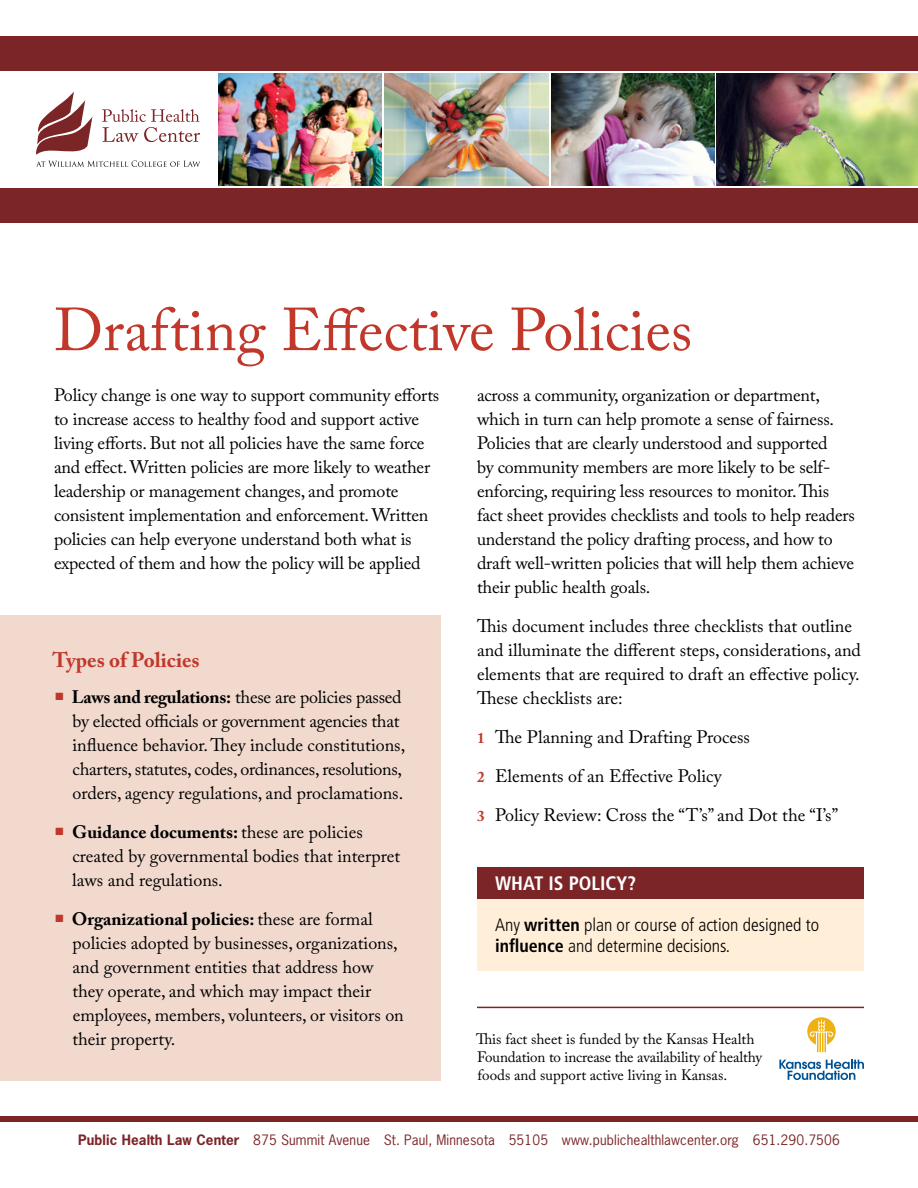
<style>
.page{position:relative;width:918px;height:1188px;background:#fff}
.page>*{position:absolute;margin:0;border:0;box-sizing:border-box;transform-origin:0 0}
._2_title{font:60px "Adobe Caslon Pro";color:#c1382b}
._5_subhead{font:700 21px "Adobe Caslon Pro";color:#c1382b}
.definition_sidebar_t{font:700 condensed 19.5px "Frutiger";color:#fff}
._1_body_copy{font:18px/24px "Adobe Caslon Pro";letter-spacing:-.01em;color:#000}
.definition_sidebar_t-2{font:300 condensed 18px/21.6px "Frutiger";color:#000}
.pullquote{font:15px/18px "Adobe Caslon Pro";color:#000}
.t1{font:13.5px "News Gothic Std";letter-spacing:.01em;color:#7c2527}
.s1{font-weight:700;font-size:15px;color:#c1382b}
.s2{font-weight:700}
</style>
<div class="page">
<svg style="left:36px;top:92px;width:56px;height:63px"></svg>
<svg style="left:102px;top:109px;width:98px;height:33px"></svg>
<svg style="left:36px;top:161px;width:164px;height:6px"></svg>
<div style="left:0;top:36px;width:918px;height:34px;background:#7c2527"></div>
<div style="left:0;top:188px;width:918px;height:34px;background:#7c2527"></div>
<img style="left:219px;top:74px;width:163px;height:111px">
<img style="left:385px;top:73px;width:163px;height:112px">
<img style="left:551px;top:73px;width:163px;height:112px">
<img style="left:716px;top:73px;width:202px;height:112px">
<div style="left:0;top:1116px;width:918px;height:6px;background:#7c2527"></div>
<hr style="left:477px;top:1007px;width:387px;height:1px;background:#7c2527">
<svg style="left:779px;top:1060px;width:85px;height:20px"></svg>
<svg style="left:807px;top:1017px;width:29px;height:35px"></svg>
<div style="left:477px;top:867px;width:387px;height:32px;background:#7c2527"></div>
<div style="left:477px;top:899px;width:387px;height:71px;background:#ffefd8"></div>
<div style="left:0;top:616px;width:441px;height:465px;background:#f1d9ce"></div>
<p class="_2_title" style="left:54px;top:294px;width:640px">Drafting Effective Policies</p>
<p class="_1_body_copy" style="left:54px;top:383px;width:387px">Policy change is one way to support community efforts to increase access to healthy food and support active living efforts. But not all policies have the same force and effect. Written policies are more likely to weather leadership or management changes, and promote consistent implementation and enforcement. Written policies can help everyone understand both what is expected of them and how the policy will be applied</p>
<p class="_1_body_copy" style="left:477px;top:383px;width:379px">across a community, organization or department, which in turn can help promote a sense of fairness.<br>Policies that are clearly understood and supported<br>by community members are more likely to be self&shy;enforcing, requiring less resources to monitor. This fact sheet provides checklists and tools to help readers understand the policy drafting process, and how to draft well-written policies that will help them achieve their public health goals.</p>
<p class="_1_body_copy" style="left:477px;top:614px;width:386px">This document includes three checklists that outline and illuminate the different steps, considerations, and elements that are required to draft an effective policy.<br>These checklists are:</p>
<p class="_1_body_copy" style="left:477px;top:725px;width:274px"><span class="s1">1</span> The Planning and Drafting Process</p>
<p class="_1_body_copy" style="left:477px;top:764px;width:246px"><span class="s1">2</span> Elements of an Effective Policy</p>
<p class="_1_body_copy" style="left:477px;top:803px;width:363px"><span class="s1">3</span> Policy Review: Cross the “T’s” and Dot the “I’s”</p>
<p class="_5_subhead" style="left:53px;top:648px;width:149px">Types of Policies</p>
<p class="_1_body_copy" style="left:73px;top:685px;width:334px;text-indent:-17px"><sup>■</sup> <span class="s2">Laws and regulations:</span> these are policies passed by elected officials or government agencies that influence behavior. They include constitutions, charters, statutes, codes, ordinances, resolutions, orders, agency regulations, and proclamations.</p>
<p class="_1_body_copy" style="left:72px;top:820px;width:329px;text-indent:-17px"><sup>■</sup> <span class="s2">Guidance documents:</span> these are policies created by governmental bodies that interpret laws and regulations.</p>
<p class="_1_body_copy" style="left:72px;top:907px;width:333px;text-indent:-17px"><sup>■</sup> <span class="s2">Organizational policies:</span> these are formal policies adopted by businesses, organizations, and government entities that address how they operate, and which may impact their employees, members, volunteers, or visitors on their property.</p>
<p class="definition_sidebar_t" style="left:495px;top:872px;width:143px">WHAT IS POLICY?</p>
<p class="definition_sidebar_t-2" style="left:495px;top:914px;width:326px">Any <span class="s2">written</span> plan or course of action designed to <span class="s2">influence</span> and determine decisions.</p>
<p class="pullquote" style="left:476px;top:1030px;width:288px">This fact sheet is funded by the Kansas Health<br>Foundation to increase the availability of healthy foods and support active living in Kansas.</p>
<p class="t1" style="left:78px;top:1131px;width:763px"><span class="s2">Public Health Law Center</span> 875 Summit Avenue St. Paul, Minnesota 55105 www.publichealthlawcenter.org 651.290.7506</p>
</div>
